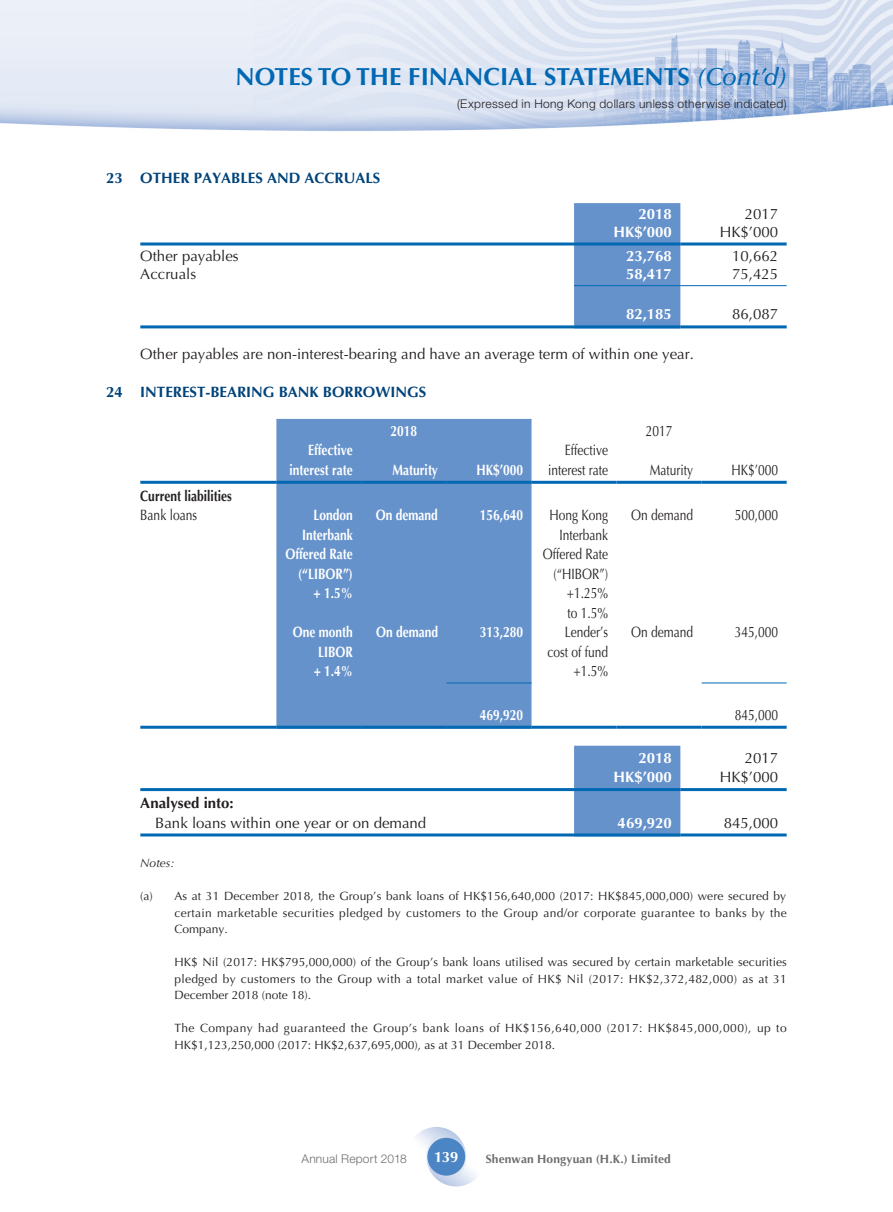
<style>
.page{position:relative;width:893px;height:1212px;background:#fff}
.page>*{position:absolute;margin:0;border:0;box-sizing:border-box;transform-origin:0 0}
.t1{font:700 24.75px "Optima LT Std";color:#0168b3}
.t2{font:15px "Optima LT Std";color:#231f20}
.t3{font:15px/19.5px "Optima LT Std";color:#231f20;text-align:right;scale:.8 1}
.t4{font:700 15px/19.5px "Optima LT Std";color:#fff;text-align:right;scale:.8 1}
.t5{font:700 15px "Optima LT Std";color:#00437a}
.t6{font:700 15px "Optima LT Std";color:#fff}
.t7{font:700 15px "Optima LT Std";color:#231f20;scale:.8 1}
.t8{font:700 15px "Optima LT Std";color:#231f20}
.t9{font:12px/16.5px "Optima LT Std";letter-spacing:.03em;color:#231f20;text-align:justify}
.t10{font:300 12px "Helvetica Neue LT Std";letter-spacing:.03em;color:#231f20}
.t11{font:700 12px "Optima LT Std";letter-spacing:.01em;color:#6c6d70}
.t12{font:300 12px "Helvetica Neue LT Std";letter-spacing:.015em;color:#6c6d70}
.t13{font:italic 12px "Optima LT Std";color:#231f20}
.s1{font-weight:500;font-style:italic}
</style>
<div class="page">
<img style="left:1px;top:0;width:892px;height:304px">
<img style="left:0;top:0;width:1px;height:304px">
<svg style="left:407px;top:1127px;width:59px;height:59px"></svg>
<svg style="left:426px;top:1127px;width:60px;height:59px"></svg>
<div style="left:427px;top:1138px;width:38px;height:37px;background:#4c85c3;border-radius:50%"></div>
<div style="left:574px;top:203px;width:106px;height:122px;background:#6692cb"></div>
<hr style="left:140px;top:242px;width:434px;height:3px;background:#0168b3">
<hr style="left:574px;top:242px;width:106px;height:3px;background:#0168b3">
<hr style="left:680px;top:242px;width:107px;height:3px;background:#0168b3">
<hr style="left:574px;top:285px;width:106px;height:1px;background:#0168b3">
<hr style="left:680px;top:285px;width:107px;height:1px;background:#0168b3">
<hr style="left:140px;top:325px;width:434px;height:3px;background:#0168b3">
<hr style="left:574px;top:325px;width:106px;height:3px;background:#0168b3">
<hr style="left:680px;top:325px;width:107px;height:3px;background:#0168b3">
<div style="left:276px;top:419px;width:255px;height:307px;background:#6692cb"></div>
<hr style="left:140px;top:481px;width:136px;height:3px;background:#0168b3">
<hr style="left:276px;top:481px;width:85px;height:3px;background:#0168b3">
<hr style="left:361px;top:481px;width:85px;height:3px;background:#0168b3">
<hr style="left:446px;top:481px;width:85px;height:3px;background:#0168b3">
<hr style="left:531px;top:481px;width:86px;height:3px;background:#0168b3">
<hr style="left:617px;top:481px;width:85px;height:3px;background:#0168b3">
<hr style="left:702px;top:481px;width:85px;height:3px;background:#0168b3">
<hr style="left:446px;top:682px;width:85px;height:1px;background:#0168b3">
<hr style="left:702px;top:682px;width:85px;height:1px;background:#0168b3">
<hr style="left:140px;top:726px;width:136px;height:3px;background:#0168b3">
<hr style="left:276px;top:726px;width:85px;height:3px;background:#0168b3">
<hr style="left:361px;top:726px;width:85px;height:3px;background:#0168b3">
<hr style="left:446px;top:726px;width:85px;height:3px;background:#0168b3">
<hr style="left:531px;top:726px;width:86px;height:3px;background:#0168b3">
<hr style="left:617px;top:726px;width:85px;height:3px;background:#0168b3">
<hr style="left:702px;top:726px;width:85px;height:3px;background:#0168b3">
<div style="left:574px;top:746px;width:106px;height:87px;background:#6692cb"></div>
<hr style="left:140px;top:788px;width:434px;height:3px;background:#0168b3">
<hr style="left:574px;top:788px;width:106px;height:3px;background:#0168b3">
<hr style="left:680px;top:788px;width:107px;height:3px;background:#0168b3">
<hr style="left:140px;top:833px;width:434px;height:3px;background:#0168b3">
<hr style="left:574px;top:833px;width:106px;height:3px;background:#0168b3">
<hr style="left:680px;top:833px;width:107px;height:3px;background:#0168b3">
<h1 class="t1" style="left:236px;top:62px;width:553px">NOTES TO THE FINANCIAL STATEMENTS <span class="s1">(Cont’d)</span></h1>
<p class="t5" style="left:106px;top:169px;width:276px">23 OTHER PAYABLES AND ACCRUALS</p>
<p class="t10" style="left:457px;top:96px;width:331px">(Expressed in Hong Kong dollars unless otherwise indicated)</p>
<p class="t6" style="left:638px;top:205px;width:35px">2018</p>
<p class="t2" style="left:745px;top:205px;width:35px">2017</p>
<p class="t6" style="left:613px;top:223px;width:60px">HK$’000</p>
<p class="t2" style="left:720px;top:223px;width:60px">HK$’000</p>
<p class="t2" style="left:140px;top:247px;width:100px">Other payables</p>
<p class="t6" style="left:626px;top:247px;width:47px">23,768</p>
<p class="t2" style="left:732px;top:247px;width:47px">10,662</p>
<p class="t2" style="left:140px;top:265px;width:57px">Accruals</p>
<p class="t6" style="left:626px;top:265px;width:47px">58,417</p>
<p class="t2" style="left:732px;top:265px;width:47px">75,425</p>
<p class="t6" style="left:626px;top:306px;width:47px">82,185</p>
<p class="t2" style="left:732px;top:306px;width:47px">86,087</p>
<p class="t2" style="left:140px;top:345px;width:555px">Other payables are non-interest-bearing and have an average term of within one year.</p>
<p class="t5" style="left:106px;top:383px;width:321px">24 INTEREST-BEARING BANK BORROWINGS</p>
<p class="t4" style="left:391px;top:421px;width:35px">2018</p>
<p class="t3" style="left:646px;top:421px;width:35px">2017</p>
<p class="t4" style="left:290px;top:441px;width:81px">Effective interest rate</p>
<p class="t3" style="left:548px;top:441px;width:77px">Effective interest rate</p>
<p class="t4" style="left:393px;top:460px;width:58px">Maturity</p>
<p class="t4" style="left:476px;top:460px;width:60px">HK$’000</p>
<p class="t3" style="left:650px;top:460px;width:56px">Maturity</p>
<p class="t3" style="left:731px;top:460px;width:60px">HK$’000</p>
<p class="t7" style="left:140px;top:487px;width:116px">Current liabilities</p>
<p class="t3" style="left:140px;top:506px;width:72px">Bank loans</p>
<p class="t4" style="left:285px;top:506px;width:86px">London<br>Interbank<br>Offered Rate (“LIBOR”)<br>+ 1.5%</p>
<p class="t4" style="left:376px;top:506px;width:79px">On demand</p>
<p class="t4" style="left:480px;top:506px;width:56px">156,640</p>
<p class="t3" style="left:543px;top:506px;width:83px">Hong Kong<br>Interbank<br>Offered Rate (“HIBOR”) +1.25%<br>to 1.5%</p>
<p class="t3" style="left:631px;top:506px;width:79px">On demand</p>
<p class="t3" style="left:735px;top:506px;width:56px">500,000</p>
<p class="t4" style="left:293px;top:623px;width:77px">One month<br>LIBOR<br>+ 1.4%</p>
<p class="t4" style="left:376px;top:623px;width:79px">On demand</p>
<p class="t4" style="left:480px;top:623px;width:56px">313,280</p>
<p class="t3" style="left:547px;top:623px;width:77px">Lender’s cost of fund +1.5%</p>
<p class="t3" style="left:631px;top:623px;width:79px">On demand</p>
<p class="t3" style="left:735px;top:623px;width:56px">345,000</p>
<p class="t4" style="left:480px;top:705px;width:56px">469,920</p>
<p class="t3" style="left:735px;top:705px;width:56px">845,000</p>
<p class="t6" style="left:638px;top:749px;width:35px">2018</p>
<p class="t2" style="left:745px;top:749px;width:35px">2017</p>
<p class="t6" style="left:613px;top:768px;width:60px">HK$’000</p>
<p class="t2" style="left:720px;top:768px;width:60px">HK$’000</p>
<p class="t8" style="left:140px;top:794px;width:95px">Analysed into:</p>
<p class="t2" style="left:155px;top:814px;width:272px">Bank loans within one year or on demand</p>
<p class="t6" style="left:618px;top:814px;width:56px">469,920</p>
<p class="t2" style="left:724px;top:814px;width:56px">845,000</p>
<p class="t13" style="left:140px;top:856px;width:36px">Notes:</p>
<p class="t9" style="left:174px;top:888px;width:614px;text-indent:-34px">(a) As at 31 December 2018, the Group’s bank loans of HK$156,640,000 (2017: HK$845,000,000) were secured by certain marketable securities pledged by customers to the Group and/or corporate guarantee to banks by the Company.</p>
<p class="t9" style="left:174px;top:954px;width:614px">HK$ Nil (2017: HK$795,000,000) of the Group’s bank loans utilised was secured by certain marketable securities pledged by customers to the Group with a total market value of HK$ Nil (2017: HK$2,372,482,000) as at 31<br>December 2018 (note 18).</p>
<p class="t9" style="left:174px;top:1020px;width:614px">The Company had guaranteed the Group’s bank loans of HK$156,640,000 (2017: HK$845,000,000), up to<br>HK$1,123,250,000 (2017: HK$2,637,695,000), as at 31 December 2018.</p>
<p class="t12" style="left:301px;top:1151px;width:107px">Annual Report 2018</p>
<p class="t6" style="left:434px;top:1148px;width:26px">139</p>
<p class="t11" style="left:486px;top:1152px;width:187px">Shenwan Hongyuan (H.K.) Limited</p>
</div>
